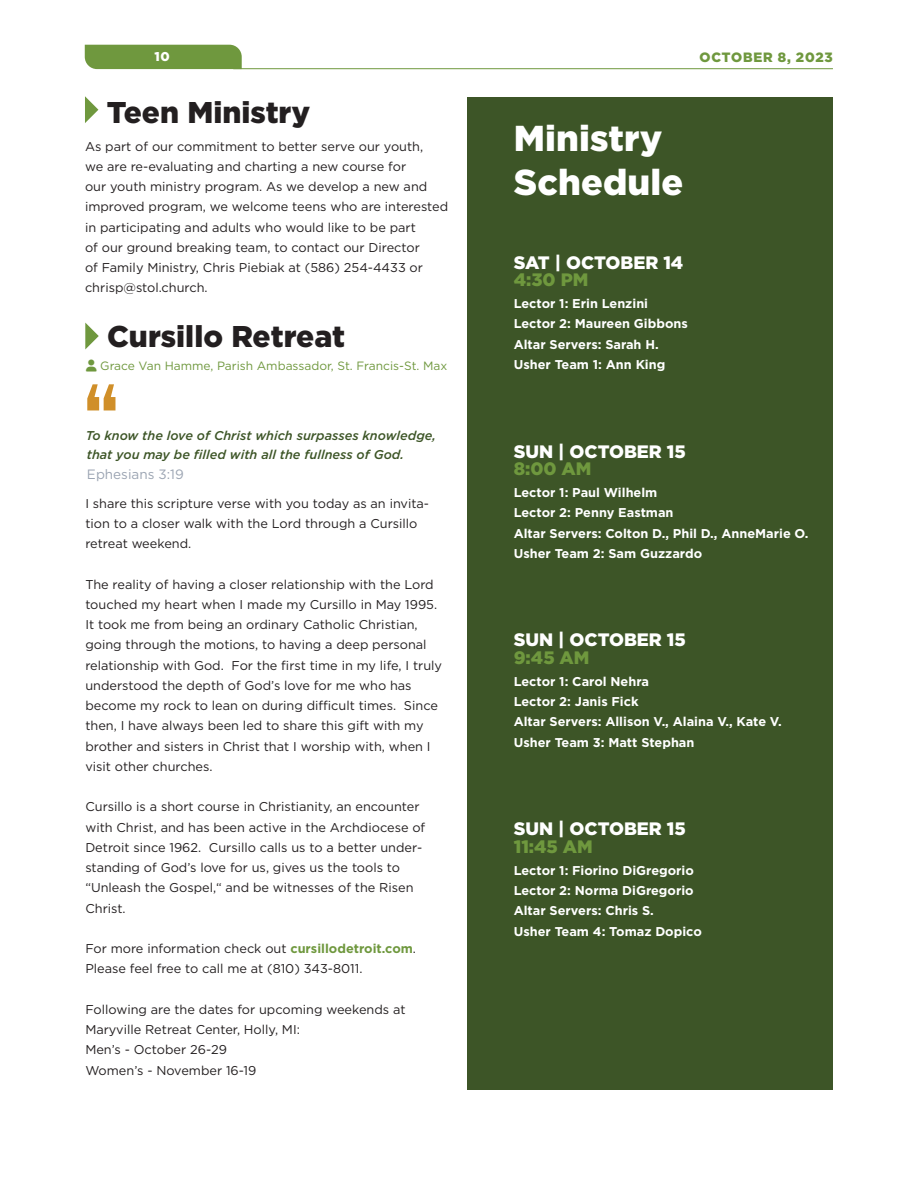
<style>
.page{position:relative;width:918px;height:1188px;background:#fff}
.page>*{position:absolute;margin:0;border:0;box-sizing:border-box;transform-origin:0 0}
.t1{font:900 36px "Gotham";letter-spacing:.005em;color:#fff}
.t2{font:900 30px "Gotham";color:#231f20}
.t3{font:900 18px "Gotham";color:#fff}
.t4{font:900 18px "Gotham";color:#6f983e}
.t5{font:900 13.5px "Gotham";color:#6f983e}
.t6{font:13.5px "Gotham";color:#9ba4b2}
.t7{font:12.75px/20.2px "Gotham";color:#231f20}
.t8{font:700 12.75px "Gotham";color:#fff}
.t9{font:italic 500 12.75px/19.5px "Gotham";color:#3d5527}
.t10{font:900 12.75px "Gotham";color:#fff}
.t11{font:12px "Gotham";color:#6f983e}
.s1{font-weight:700;color:#6f983e}
</style>
<div class="page">
<hr style="left:233px;top:68px;width:600px;height:1px;background:#6f983e">
<div style="left:85px;top:45px;width:157px;height:24px;background:#6f983e"></div>
<div style="left:467px;top:97px;width:365px;height:993px;background:#3d5527"></div>
<svg style="left:85px;top:96px;width:13px;height:27px"></svg>
<svg style="left:85px;top:323px;width:14px;height:26px"></svg>
<svg style="left:87px;top:384px;width:28px;height:26px"></svg>
<p class="t10" style="left:154px;top:48px;width:17px">10</p>
<p class="t5" style="left:700px;top:48px;width:135px">OCTOBER 8, 2023</p>
<p class="t2" style="left:107px;top:91px;width:205px">Teen Ministry</p>
<p class="t7" style="left:85px;top:136px;width:365px">As part of our commitment to better serve our youth,<br>we are re-evaluating and charting a new course for<br>our youth ministry program. As we develop a new and improved program, we welcome teens who are interested in participating and adults who would like to be part<br>of our ground breaking team, to contact our Director<br>of Family Ministry, Chris Piebiak at (586) 254-4433 or chrisp@stol.church.</p>
<p class="t2" style="left:107px;top:316px;width:240px">Cursillo Retreat</p>
<p class="t11" style="left:100px;top:358px;width:349px">Grace Van Hamme, Parish Ambassador, St. Francis-St. Max</p>
<p class="t9" style="left:86px;top:425px;width:352px">To know the love of Christ which surpasses knowledge, that you may be filled with all the fullness of God.</p>
<p class="t6" style="left:87px;top:466px;width:98px">Ephesians 3:19</p>
<p class="t7" style="left:85px;top:493px;width:345px">I share this scripture verse with you today as an invita&shy;tion to a closer walk with the Lord through a Cursillo retreat weekend.</p>
<p class="t7" style="left:85px;top:574px;width:353px">The reality of having a closer relationship with the Lord touched my heart when I made my Cursillo in May 1995.</p>
<p class="t7" style="left:85px;top:614px;width:358px">It took me from being an ordinary Catholic Christian, going through the motions, to having a deep personal relationship with God. For the first time in my life, I truly understood the depth of God’s love for me who has become my rock to lean on during difficult times. Since then, I have always been led to share this gift with my brother and sisters in Christ that I worship with, when I visit other churches.</p>
<p class="t7" style="left:85px;top:797px;width:341px">Cursillo is a short course in Christianity, an encounter with Christ, and has been active in the Archdiocese of Detroit since 1962. Cursillo calls us to a better under&shy;standing of God’s love for us, gives us the tools to “Unleash the Gospel,“ and be witnesses of the Risen Christ.</p>
<p class="t7" style="left:85px;top:938px;width:332px">For more information check out <span class="s1">cursillodetroit.com</span>.<br>Please feel free to call me at (810) 343-8011.</p>
<p class="t7" style="left:85px;top:999px;width:322px">Following are the dates for upcoming weekends at<br>Maryville Retreat Center, Holly, MI:</p>
<p class="t7" style="left:85px;top:1040px;width:143px">Men’s - October 26-29</p>
<p class="t7" style="left:85px;top:1060px;width:173px">Women’s - November 16-19</p>
<h3 class="t1" style="left:514px;top:114px;width:150px">Ministry</h3>
<h3 class="t1" style="left:514px;top:157px;width:171px">Schedule</h3>
<p class="t3" style="left:514px;top:250px;width:171px">SAT | OCTOBER 14</p>
<p class="t4" style="left:514px;top:267px;width:76px">4:30 PM</p>
<p class="t8" style="left:514px;top:295px;width:136px">Lector 1: Erin Lenzini</p>
<p class="t8" style="left:514px;top:315px;width:176px">Lector 2: Maureen Gibbons</p>
<p class="t8" style="left:514px;top:336px;width:147px">Altar Servers: Sarah H.</p>
<p class="t8" style="left:514px;top:356px;width:153px">Usher Team 1: Ann King</p>
<p class="t3" style="left:514px;top:439px;width:174px">SUN | OCTOBER 15</p>
<p class="t4" style="left:514px;top:456px;width:79px">8:00 AM</p>
<p class="t8" style="left:514px;top:484px;width:145px">Lector 1: Paul Wilhelm</p>
<p class="t8" style="left:514px;top:504px;width:161px">Lector 2: Penny Eastman</p>
<p class="t8" style="left:514px;top:525px;width:296px">Altar Servers: Colton D., Phil D., AnneMarie O.</p>
<p class="t8" style="left:514px;top:545px;width:190px">Usher Team 2: Sam Guzzardo</p>
<p class="t3" style="left:514px;top:628px;width:174px">SUN | OCTOBER 15</p>
<p class="t4" style="left:514px;top:645px;width:77px">9:45 AM</p>
<p class="t8" style="left:514px;top:673px;width:137px">Lector 1: Carol Nehra</p>
<p class="t8" style="left:514px;top:693px;width:126px">Lector 2: Janis Fick</p>
<p class="t8" style="left:514px;top:713px;width:269px">Altar Servers: Allison V., Alaina V., Kate V.</p>
<p class="t8" style="left:514px;top:734px;width:182px">Usher Team 3: Matt Stephan</p>
<p class="t3" style="left:514px;top:817px;width:174px">SUN | OCTOBER 15</p>
<p class="t4" style="left:514px;top:834px;width:81px">11:45 AM</p>
<p class="t8" style="left:514px;top:862px;width:182px">Lector 1: Fiorino DiGregorio</p>
<p class="t8" style="left:514px;top:882px;width:181px">Lector 2: Norma DiGregorio</p>
<p class="t8" style="left:514px;top:902px;width:142px">Altar Servers: Chris S.</p>
<p class="t8" style="left:514px;top:923px;width:190px">Usher Team 4: Tomaz Dopico</p>
</div>
